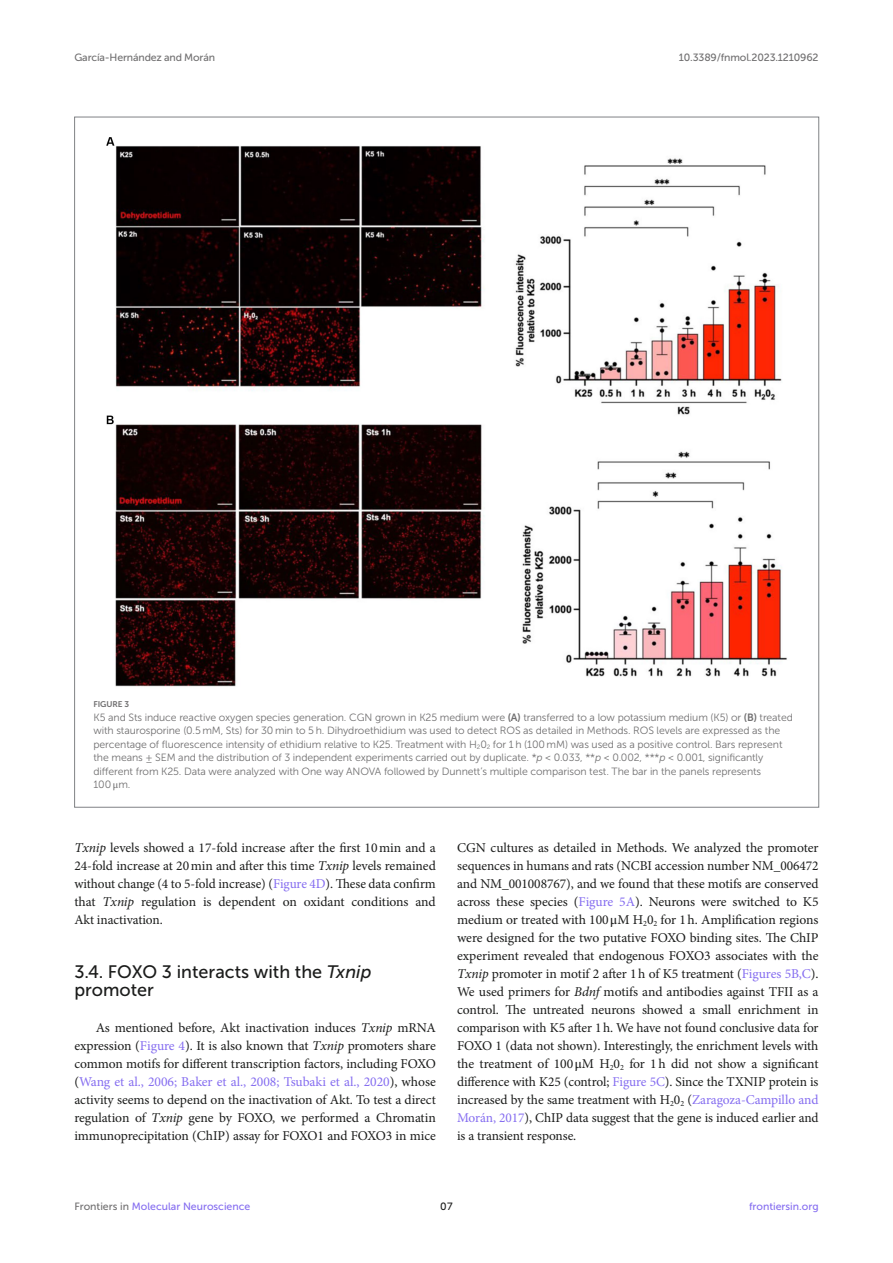
<style>
.page{position:relative;width:893px;height:1263px;background:#fff}
.page>*{position:absolute;margin:0;border:0;box-sizing:border-box;transform-origin:0 0}
.HEAD_2{font:18px/18px "Museo Sans 500";color:#1b1c1b}
.TEXT_FLUSH{font:13.5px/18px "Minion Pro";letter-spacing:-.01em;color:#1b1c1b;text-align:justify}
.TEXT{font:13.5px/18px "Minion Pro";letter-spacing:-.005em;color:#1b1c1b;text-align:justify}
.FIG_LEG{font:10.5px/13.5px "Museo Sans 300";letter-spacing:-.01em;color:#706f70}
.t1{font:10.5px "Museo Sans 500";letter-spacing:-.015em;color:#706f70}
.t2{font:10.5px "Museo Sans 500";color:#856df0}
.t3{font:10.5px "Museo Sans 500";color:#1b1c1b}
.FIG_HD{font:8.25px "Museo Sans 700";letter-spacing:-.01em;color:#706f70}
.s1{font-family:"Museo Sans 700"}
.s2{font-style:italic}
.s3{font-family:"STIX General"}
.s4{color:#856df0}
.s5{color:#706f70}
</style>
<div class="page">
<img style="left:106px;top:137px;width:681px;height:550px">
<p class="t1" style="left:74px;top:51px;width:142px">García-Hernández and Morán</p>
<p class="t1" style="left:679px;top:51px;width:141px">10.3389/fnmol.2023.1210962</p>
<p class="FIG_HD" style="left:94px;top:700px;width:37px">FIGURE 3</p>
<p class="FIG_LEG" style="left:94px;top:710px;width:701px">K5 and Sts induce reactive oxygen species generation. CGN grown in K25 medium were <span class="s1">(A)</span> transferred to a low potassium medium (K5) or <span class="s1">(B)</span> treated with staurosporine (0.5 mM, Sts) for 30 min to 5 h. Dihydroethidium was used to detect ROS as detailed in Methods. ROS levels are expressed as the percentage of fluorescence intensity of ethidium relative to K25. Treatment with H<sub>2</sub>0<sub>2</sub> for 1 h (100 mM) was used as a positive control. Bars represent the means ± SEM and the distribution of 3 independent experiments carried out by duplicate. *<span class="s2">p</span> &lt; 0.033, **<span class="s2">p</span> &lt; 0.002, ***<span class="s2">p</span> &lt; 0.001, significantly different from K25. Data were analyzed with One way ANOVA followed by Dunnett’s multiple comparison test. The bar in the panels represents<br>100 <span class="s3">μ</span>m.</p>
<p class="TEXT" style="left:74px;top:839px;width:363px"><span class="s2">Txnip</span> levels showed a 17-fold increase after the first 10min and a 24-fold increase at 20min and after this time <span class="s2">Txnip</span> levels remained without change (4 to 5-fold increase) (<span class="s4">Figure 4D</span>). These data confirm that <span class="s2">Txnip</span> regulation is dependent on oxidant conditions and Akt inactivation.</p>
<p class="HEAD_2" style="left:74px;top:963px;width:299px">3.4. FOXO 3 interacts with the <span class="s2">Txnip </span>promoter</p>
<p class="TEXT_FLUSH" style="left:74px;top:1019px;width:363px;text-indent:21px">As mentioned before, Akt inactivation induces <span class="s2">Txnip</span> mRNA expression (<span class="s4">Figure 4</span>). It is also known that <span class="s2">Txnip</span> promoters share common motifs for different transcription factors, including FOXO (<span class="s4">Wang et al., 2006; Baker et al., 2008; Tsubaki et al., 2020</span>), whose activity seems to depend on the inactivation of Akt. To test a direct regulation of <span class="s2">Txnip</span> gene by FOXO, we performed a Chromatin immunoprecipitation (ChIP) assay for FOXO1 and FOXO3 in mice</p>
<p class="TEXT_FLUSH" style="left:457px;top:839px;width:363px">CGN cultures as detailed in Methods. We analyzed the promoter sequences in humans and rats (NCBI accession number NM_006472 and NM_001008767), and we found that these motifs are conserved across these species (<span class="s4">Figure 5A</span>). Neurons were switched to K5 medium or treated with 100<span class="s3">μ</span>M H<sub>2</sub>0<sub>2</sub> for 1h. Amplification regions were designed for the two putative FOXO binding sites. The ChIP experiment revealed that endogenous FOXO3 associates with the <span class="s2">Txnip</span> promoter in motif 2 after 1h of K5 treatment (<span class="s4">Figures 5B,C</span>).<br>We used primers for <span class="s2">Bdnf</span> motifs and antibodies against TFII as a control. The untreated neurons showed a small enrichment in comparison with K5 after 1h. We have not found conclusive data for FOXO 1 (data not shown). Interestingly, the enrichment levels with the treatment of 100<span class="s3">μ</span>M H<sub>2</sub>0<sub>2</sub> for 1h did not show a significant difference with K25 (control; <span class="s4">Figure 5C</span>). Since the TXNIP protein is increased by the same treatment with H<sub>2</sub>0<sub>2</sub> (<span class="s4">Zaragoza-Campillo and Morán, 2017</span>), ChIP data suggest that the gene is induced earlier and is a transient response.</p>
<p class="t2" style="left:74px;top:1200px;width:177px"><span class="s5">Frontiers in</span> Molecular Neuroscience</p>
<p class="t3" style="left:440px;top:1200px;width:14px">07</p>
<p class="t2" style="left:749px;top:1200px;width:71px">frontiersin.org</p>
</div>
